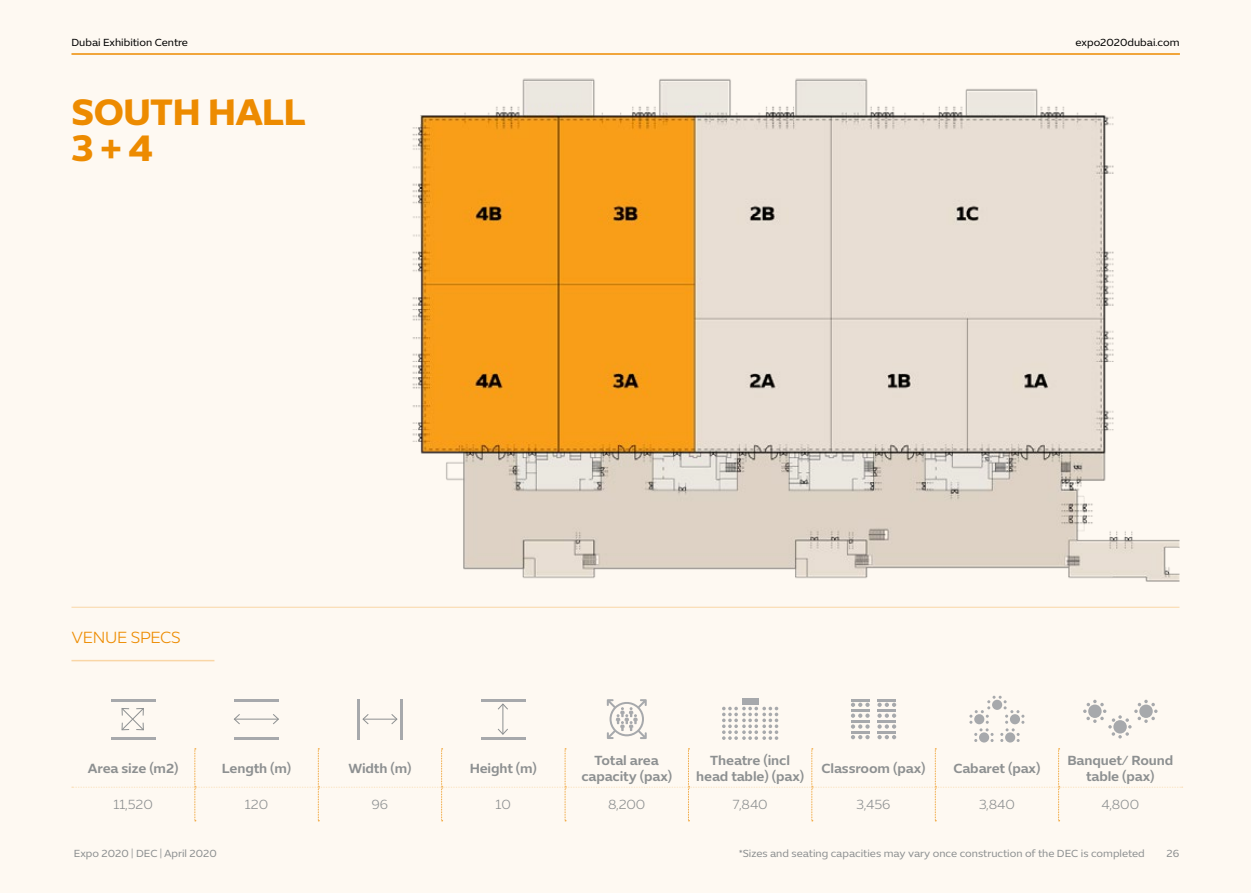
<style>
.page{position:relative;width:1251px;height:893px;background:#fff}
.page>*{position:absolute;margin:0;border:0;box-sizing:border-box;transform-origin:0 0}
.t1{font:700 37.5px/35.7px "Expo Sans Std";letter-spacing:-.02em;color:#ed8b00}
.t2{font:300 16.5px "Expo Sans Std";letter-spacing:-.02em;color:#ed8b00}
.t3{font:600 13.5px/16.5px "Expo Sans Std";letter-spacing:-.01em;color:#8d9091;text-align:center}
.t4{font:300 13.5px "Expo Sans Std";letter-spacing:-.005em;color:#8d9091}
.t5{font:10.5px "Expo Sans Std";color:#8d9091}
.t6{font:10.5px "Expo Sans Std";color:#000}
</style>
<div class="page">
<div style="left:0;top:0;width:1250px;height:893px;background:#fef9f2"></div>
<hr style="left:71px;top:607px;width:1108px;height:1px;background:#f9d6a6">
<hr style="left:71px;top:660px;width:143px;height:1px;background:#f9d6a6">
<img style="left:412px;top:78px;width:767px;height:504px">
<svg style="left:72px;top:748px;width:1110px;height:73px"></svg>
<hr style="left:111px;top:699px;width:45px;height:2px;background:#a7a9ac">
<hr style="left:111px;top:737px;width:45px;height:2px;background:#a7a9ac">
<svg style="left:121px;top:708px;width:23px;height:23px"></svg>
<hr style="left:234px;top:699px;width:45px;height:2px;background:#a7a9ac">
<hr style="left:234px;top:737px;width:45px;height:2px;background:#a7a9ac">
<hr style="left:234px;top:719px;width:44px;height:1px;background:#8d9091">
<svg style="left:272px;top:714px;width:7px;height:11px"></svg>
<svg style="left:234px;top:714px;width:6px;height:11px"></svg>
<hr style="left:400px;top:699px;width:2px;height:40px;background:#a7a9ac">
<hr style="left:357px;top:699px;width:2px;height:40px;background:#a7a9ac">
<hr style="left:363px;top:719px;width:34px;height:1px;background:#8d9091">
<svg style="left:362px;top:714px;width:7px;height:10px"></svg>
<svg style="left:390px;top:714px;width:8px;height:10px"></svg>
<hr style="left:481px;top:699px;width:44px;height:2px;background:#a7a9ac">
<hr style="left:481px;top:737px;width:44px;height:2px;background:#a7a9ac">
<hr style="left:502px;top:704px;width:1px;height:30px;background:#8d9091">
<svg style="left:498px;top:703px;width:10px;height:7px"></svg>
<svg style="left:497px;top:728px;width:11px;height:7px"></svg>
<svg style="left:606px;top:699px;width:40px;height:40px"></svg>
<div style="left:741px;top:698px;width:17px;height:6px;background:#a7a9ac"></div>
<svg style="left:722px;top:707px;width:56px;height:33px"></svg>
<svg style="left:851px;top:699px;width:18px;height:40px"></svg>
<svg style="left:877px;top:699px;width:19px;height:40px"></svg>
<svg style="left:969px;top:696px;width:55px;height:46px"></svg>
<svg style="left:1083px;top:700px;width:74px;height:38px"></svg>
<hr style="left:71px;top:53px;width:1108px;height:2px;background:#ed8b00">
<p class="t6" style="left:71px;top:36px;width:118px">Dubai Exhibition Centre</p>
<h1 class="t1" style="left:71px;top:93px;width:236px">SOUTH HALL<br>3 + 4</h1>
<p class="t2" style="left:71px;top:628px;width:111px">VENUE SPECS</p>
<p class="t6" style="left:1075px;top:36px;width:105px">expo2020dubai.com</p>
<p class="t3" style="left:88px;top:760px;width:92px">Area size (m2)</p>
<p class="t3" style="left:222px;top:760px;width:71px">Length (m)</p>
<p class="t3" style="left:348px;top:760px;width:65px">Width (m)</p>
<p class="t3" style="left:469px;top:760px;width:69px">Height (m)</p>
<p class="t3" style="left:581px;top:751px;width:92px">Total area capacity (pax)</p>
<p class="t3" style="left:696px;top:751px;width:109px">Theatre (incl head table) (pax)</p>
<p class="t3" style="left:821px;top:760px;width:105px">Classroom (pax)</p>
<p class="t3" style="left:953px;top:760px;width:88px">Cabaret (pax)</p>
<p class="t3" style="left:1067px;top:751px;width:107px">Banquet/ Round table (pax)</p>
<p class="t4" style="left:113px;top:797px;width:41px">11,520</p>
<p class="t4" style="left:245px;top:797px;width:25px">120</p>
<p class="t4" style="left:371px;top:797px;width:18px">96</p>
<p class="t4" style="left:495px;top:797px;width:17px">10</p>
<p class="t4" style="left:608px;top:797px;width:39px">8,200</p>
<p class="t4" style="left:732px;top:797px;width:37px">7,840</p>
<p class="t4" style="left:856px;top:797px;width:36px">3,456</p>
<p class="t4" style="left:978px;top:797px;width:37px">3,840</p>
<p class="t4" style="left:1101px;top:797px;width:39px">4,800</p>
<p class="t5" style="left:74px;top:847px;width:144px">Expo 2020 | DEC | April 2020</p>
<p class="t5" style="left:738px;top:847px;width:407px">*Sizes and seating capacities may vary once construction of the DEC is completed</p>
<p class="t5" style="left:1166px;top:847px;width:14px">26</p>
</div>
